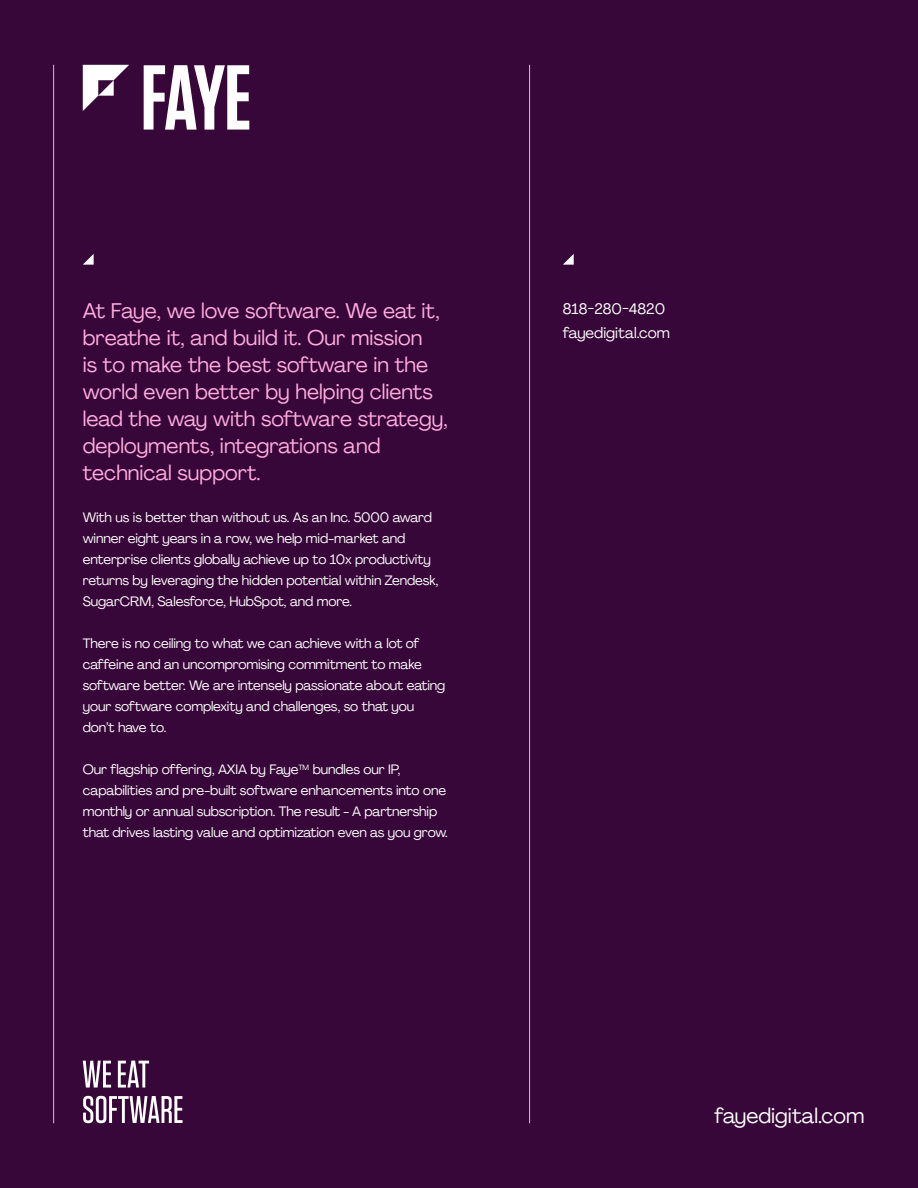
<style>
.page{position:relative;width:918px;height:1188px;background:#380739}
.page>*{position:absolute;margin:0;border:0;box-sizing:border-box;transform-origin:0 0}
.t1{font:21px/27px "Agrandir";color:#ffadde}
.t2{font:21px "Agrandir";color:#fff}
.t3{font:15px "Agrandir";color:#fff}
.t4{font:13.5px/21px "Agrandir";letter-spacing:-.01em;color:#fff}
</style>
<div class="page">
<hr style="left:53px;top:65px;width:1px;height:1058px;background:#f5adce">
<svg style="left:83px;top:254px;width:11px;height:11px"></svg>
<svg style="left:83px;top:65px;width:46px;height:46px"></svg>
<svg style="left:144px;top:65px;width:105px;height:65px"></svg>
<svg style="left:83px;top:1061px;width:100px;height:62px"></svg>
<svg style="left:563px;top:254px;width:11px;height:11px"></svg>
<hr style="left:529px;top:65px;width:1px;height:1058px;background:#f5adce">
<p class="t1" style="left:83px;top:297px;width:367px">At Faye, we love software. We eat it, breathe it, and build it. Our mission<br>is to make the best software in the world even better by helping clients lead the way with software strategy, deployments, integrations and technical support.</p>
<p class="t4" style="left:83px;top:507px;width:357px">With us is better than without us. As an Inc. 5000 award winner eight years in a row, we help mid-market and enterprise clients globally achieve up to 10x productivity returns by leveraging the hidden potential within Zendesk, SugarCRM, Salesforce, HubSpot, and more.</p>
<p class="t4" style="left:83px;top:633px;width:364px">There is no ceiling to what we can achieve with a lot of caffeine and an uncompromising commitment to make software better. We are intensely passionate about eating your software complexity and challenges, so that you don’t have to.</p>
<p class="t4" style="left:83px;top:759px;width:367px">Our flagship offering, AXIA by Faye<sup>TM</sup> bundles our IP, capabilities and pre-built software enhancements into one monthly or annual subscription. The result - A partnership that drives lasting value and optimization even as you grow.</p>
<p class="t3" style="left:563px;top:299px;width:104px">818-280-4820</p>
<p class="t3" style="left:563px;top:323px;width:109px">fayedigital.com</p>
<p class="t2" style="left:715px;top:1103px;width:151px">fayedigital.com</p>
</div>
